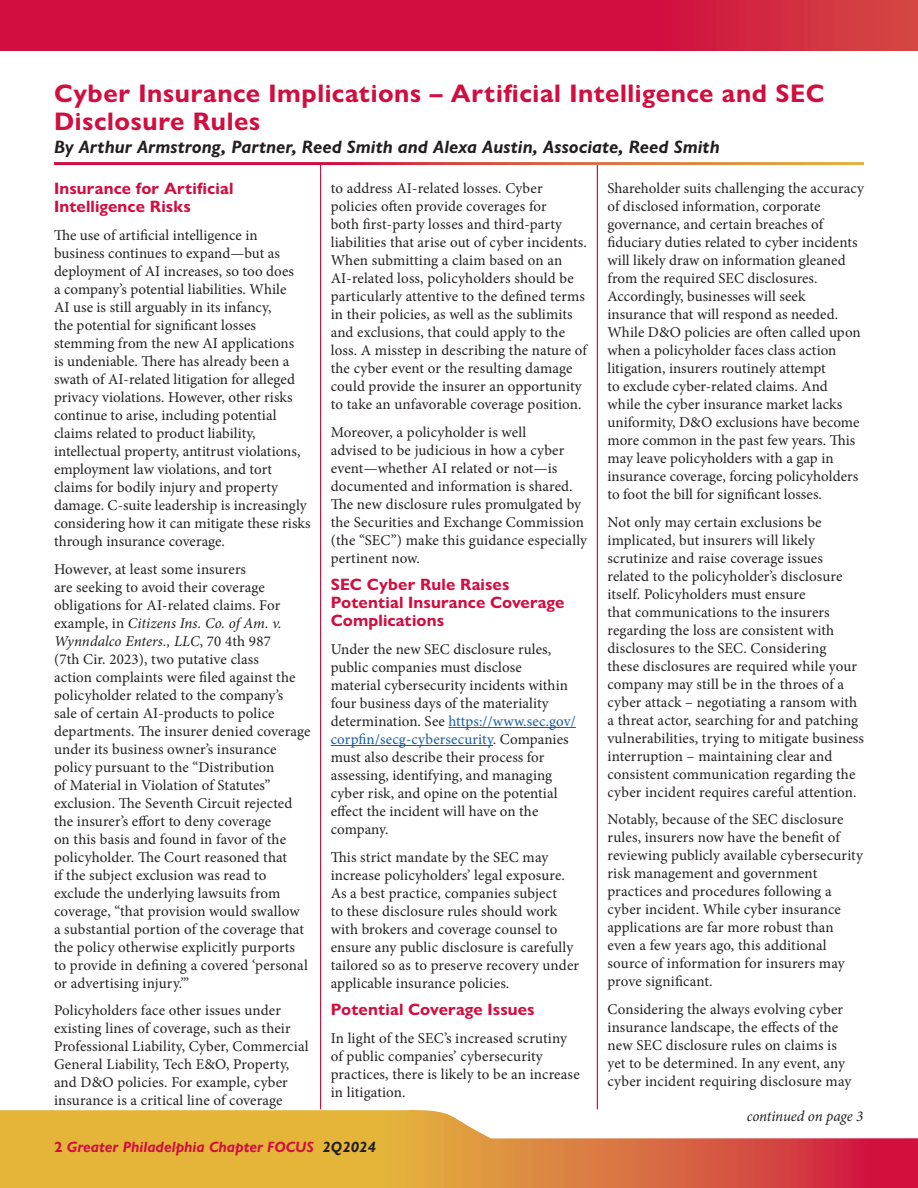
<style>
.page{position:relative;width:918px;height:1188px;background:#fff}
.page>*{position:absolute;margin:0;border:0;box-sizing:border-box;transform-origin:0 0}
.Headline{font:700 25.5px/27.8px "Gill Sans Nova";letter-spacing:.02em;color:#d10e40}
.Headline_2nd_line{font:italic 700 18px "Gill Sans Nova";letter-spacing:.005em;color:#231f20}
.body_text{font:700 16.5px/18px "Gill Sans Nova";letter-spacing:.01em;color:#d10e40}
.body_text-2{font:15px/18px "Minion Pro";letter-spacing:.005em;color:#231f20}
.t1{font:italic 700 15px "Gill Sans Nova";color:#d10e40}
.Continued_line{font:italic 15px "Minion Pro";letter-spacing:-.01em;color:#231f20}
.s1{font-style:italic}
.s2{color:#175d9e}
.s3{font-style:normal}
.s4{color:#231f20}
</style>
<div class="page">
<hr style="left:448px;top:727px;width:128px;height:1px;background:#175d9e">
<hr style="left:331px;top:745px;width:162px;height:1px;background:#175d9e">
<svg style="left:0;top:0;width:918px;height:50px;background:#d11640"></svg>
<svg style="left:0;top:1108px;width:918px;height:80px"></svg>
<p class="Headline" style="left:54px;top:79px;width:772px">Cyber Insurance Implications – Artificial Intelligence and SEC<br>Disclosure Rules</p>
<p class="Headline_2nd_line" style="left:54px;top:136px;width:667px">By Arthur Armstrong, Partner, Reed Smith and Alexa Austin, Associate, Reed Smith</p>
<p class="body_text" style="left:54px;top:180px;width:181px">Insurance for Artificial<br>Intelligence Risks</p>
<p class="body_text-2" style="left:54px;top:226px;width:258px">The use of artificial intelligence in business continues to expand—but as deployment of AI increases, so too does<br>a company’s potential liabilities. While<br>AI use is still arguably in its infancy,<br>the potential for significant losses stemming from the new AI applications<br>is undeniable. There has already been a swath of AI-related litigation for alleged privacy violations. However, other risks continue to arise, including potential claims related to product liability, intellectual property, antitrust violations, employment law violations, and tort claims for bodily injury and property damage. C-suite leadership is increasingly considering how it can mitigate these risks through insurance coverage.</p>
<p class="body_text-2" style="left:54px;top:560px;width:258px">However, at least some insurers<br>are seeking to avoid their coverage obligations for AI-related claims. For example, in <span class="s1">Citizens Ins. Co. of Am. v.<br>Wynndalco Enters., LLC</span>, 70 4th 987<br>(7th Cir. 2023), two putative class<br>action complaints were filed against the policyholder related to the company’s<br>sale of certain AI-products to police departments. The insurer denied coverage under its business owner’s insurance policy pursuant to the “Distribution<br>of Material in Violation of Statutes” exclusion. The Seventh Circuit rejected the insurer’s effort to deny coverage<br>on this basis and found in favor of the policyholder. The Court reasoned that<br>if the subject exclusion was read to exclude the underlying lawsuits from coverage, “that provision would swallow<br>a substantial portion of the coverage that the policy otherwise explicitly purports to provide in defining a covered ‘personal or advertising injury.’”</p>
<p class="body_text-2" style="left:54px;top:1001px;width:256px">Policyholders face other issues under existing lines of coverage, such as their Professional Liability, Cyber, Commercial General Liability, Tech E&amp;O, Property, and D&amp;O policies. For example, cyber insurance is a critical line of coverage</p>
<p class="body_text-2" style="left:331px;top:179px;width:258px">to address AI-related losses. Cyber policies often provide coverages for<br>both first-party losses and third-party liabilities that arise out of cyber incidents.<br>When submitting a claim based on an AI-related loss, policyholders should be particularly attentive to the defined terms in their policies, as well as the sublimits and exclusions, that could apply to the loss. A misstep in describing the nature of the cyber event or the resulting damage could provide the insurer an opportunity to take an unfavorable coverage position.</p>
<p class="body_text-2" style="left:331px;top:423px;width:258px">Moreover, a policyholder is well<br>advised to be judicious in how a cyber event—whether AI related or not—is documented and information is shared.<br>The new disclosure rules promulgated by the Securities and Exchange Commission (the “SEC”) make this guidance especially pertinent now.</p>
<p class="body_text" style="left:331px;top:576px;width:235px">SEC Cyber Rule Raises<br>Potential Insurance Coverage<br>Complications</p>
<p class="body_text-2" style="left:331px;top:640px;width:247px">Under the new SEC disclosure rules, public companies must disclose<br>material cybersecurity incidents within four business days of the materiality determination. See <span class="s2">https://www.sec.gov/ corpfin/secg-cybersecurity</span>. Companies must also describe their process for assessing, identifying, and managing cyber risk, and opine on the potential effect the incident will have on the company.</p>
<p class="body_text-2" style="left:331px;top:848px;width:250px">This strict mandate by the SEC may increase policyholders’ legal exposure.<br>As a best practice, companies subject<br>to these disclosure rules should work with brokers and coverage counsel to ensure any public disclosure is carefully tailored so as to preserve recovery under applicable insurance policies.</p>
<p class="body_text" style="left:331px;top:1001px;width:206px">Potential Coverage Issues</p>
<p class="body_text-2" style="left:331px;top:1029px;width:250px">In light of the SEC’s increased scrutiny of public companies’ cybersecurity practices, there is likely to be an increase in litigation.</p>
<p class="t1" style="left:54px;top:1138px;width:324px"><span class="s3">2</span> Greater Philadelphia Chapter FOCUS <span class="s4">2Q2024</span></p>
<p class="body_text-2" style="left:608px;top:179px;width:258px">Shareholder suits challenging the accuracy of disclosed information, corporate governance, and certain breaches of fiduciary duties related to cyber incidents will likely draw on information gleaned from the required SEC disclosures.<br>Accordingly, businesses will seek insurance that will respond as needed.<br>While D&amp;O policies are often called upon when a policyholder faces class action litigation, insurers routinely attempt<br>to exclude cyber-related claims. And while the cyber insurance market lacks uniformity, D&amp;O exclusions have become more common in the past few years. This may leave policyholders with a gap in insurance coverage, forcing policyholders to foot the bill for significant losses.</p>
<p class="body_text-2" style="left:608px;top:513px;width:258px">Not only may certain exclusions be implicated, but insurers will likely scrutinize and raise coverage issues related to the policyholder’s disclosure itself. Policyholders must ensure<br>that communications to the insurers regarding the loss are consistent with disclosures to the SEC. Considering<br>these disclosures are required while your company may still be in the throes of a cyber attack – negotiating a ransom with a threat actor, searching for and patching vulnerabilities, trying to mitigate business interruption – maintaining clear and consistent communication regarding the cyber incident requires careful attention.</p>
<p class="body_text-2" style="left:608px;top:811px;width:257px">Notably, because of the SEC disclosure rules, insurers now have the benefit of reviewing publicly available cybersecurity risk management and government practices and procedures following a cyber incident. While cyber insurance applications are far more robust than even a few years ago, this additional source of information for insurers may prove significant.</p>
<p class="body_text-2" style="left:608px;top:1000px;width:245px">Considering the always evolving cyber insurance landscape, the effects of the new SEC disclosure rules on claims is yet to be determined. In any event, any cyber incident requiring disclosure may</p>
<p class="Continued_line" style="left:747px;top:1106px;width:118px">continued on page 3</p>
</div>
